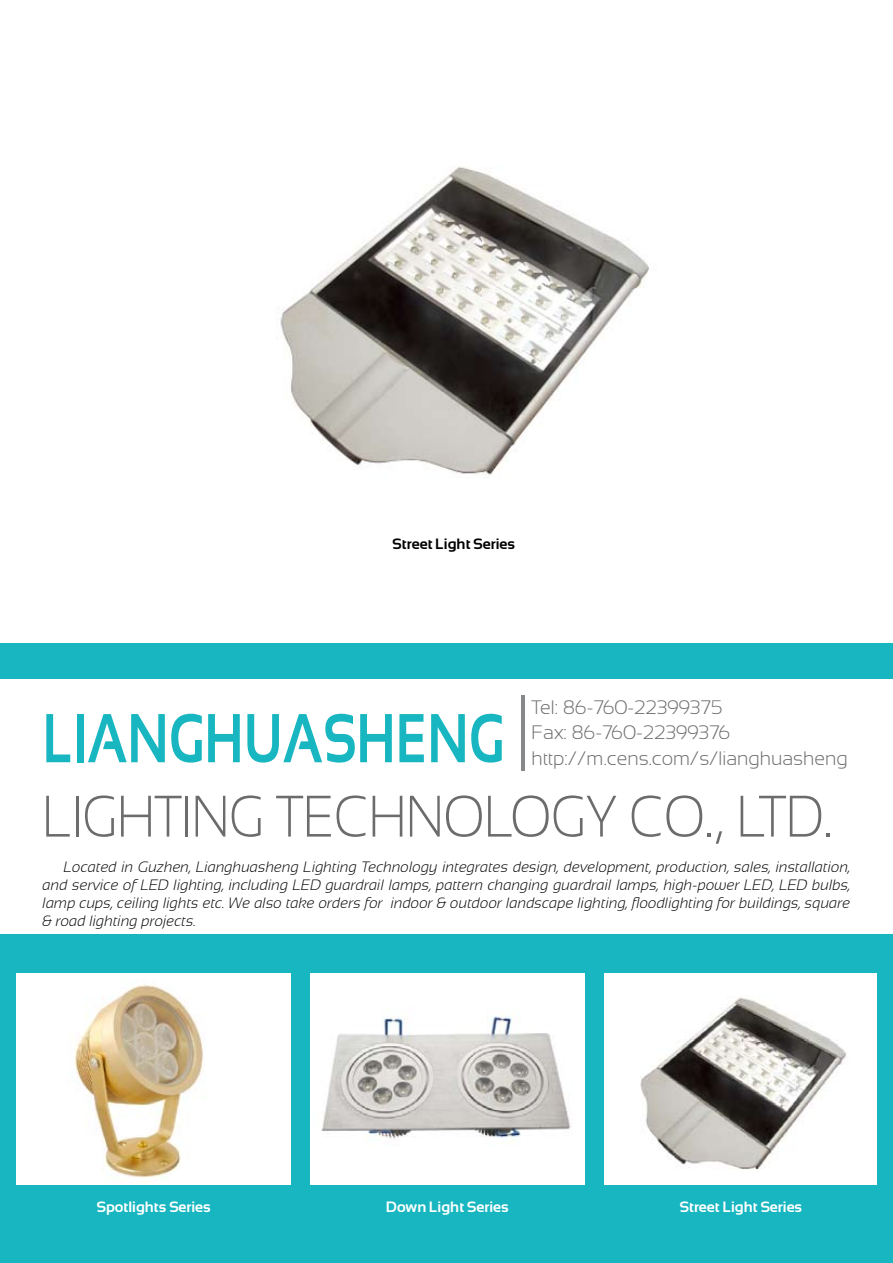
<style>
.page{position:relative;width:893px;height:1263px;background:#fff}
.page>*{position:absolute;margin:0;border:0;box-sizing:border-box;transform-origin:0 0}
.t1{font:700 69px "Sansation";color:#17b6c0;scale:.76 1}
.t2{font:300 58.5px "Sansation";color:#6d6c6c;scale:.88 1}
.t3{font:300 19.5px/25.5px "Sansation";color:#6d6c6c}
.t4{font:italic 300 15px/18px "Sansation";color:#000;text-align:justify}
.t5{font:700 15px "Sansation";color:#fff}
.t6{font:700 15px "Sansation";color:#000}
</style>
<div class="page">
<div style="left:0;top:643px;width:893px;height:620px;background:#17b6c0"></div>
<div style="left:0;top:679px;width:893px;height:255px;background:#fff"></div>
<div style="left:17px;top:973px;width:274px;height:212px;background:#fff"></div>
<div style="left:310px;top:973px;width:274px;height:212px;background:#fff"></div>
<div style="left:604px;top:973px;width:272px;height:212px;background:#fff"></div>
<hr style="left:521px;top:695px;width:4px;height:76px;background:#86888a">
<img style="left:280px;top:166px;width:369px;height:312px">
<img style="left:640px;top:997px;width:207px;height:173px">
<img style="left:75px;top:984px;width:130px;height:199px">
<img style="left:321px;top:1014px;width:250px;height:125px">
<p class="t6" style="left:392px;top:535px;width:124px">Street Light Series</p>
<h3 class="t3" style="left:531px;top:694px;width:318px">Tel: 86-760-22399375<br>Fax: 86-760-22399376 http://m.cens.com/s/lianghuasheng</h3>
<h1 class="t1" style="left:43px;top:700px;width:609px">Lianghuasheng</h1>
<h2 class="t2" style="left:43px;top:784px;width:899px">Lighting Technology Co., Ltd.</h2>
<p class="t4" style="left:43px;top:858px;width:809px;text-indent:21px">Located in Guzhen, Lianghuasheng Lighting Technology integrates design, development, production, sales, installation, and service of LED lighting, including LED guardrail lamps, pattern changing guardrail lamps, high-power LED, LED bulbs, lamp cups, ceiling lights etc. We also take orders for indoor &amp; outdoor landscape lighting, floodlighting for buildings, square &amp; road lighting projects.</p>
<p class="t5" style="left:96px;top:1199px;width:116px">Spotlights Series</p>
<p class="t5" style="left:386px;top:1199px;width:124px">Down Light Series</p>
<p class="t5" style="left:679px;top:1199px;width:124px">Street Light Series</p>
</div>
